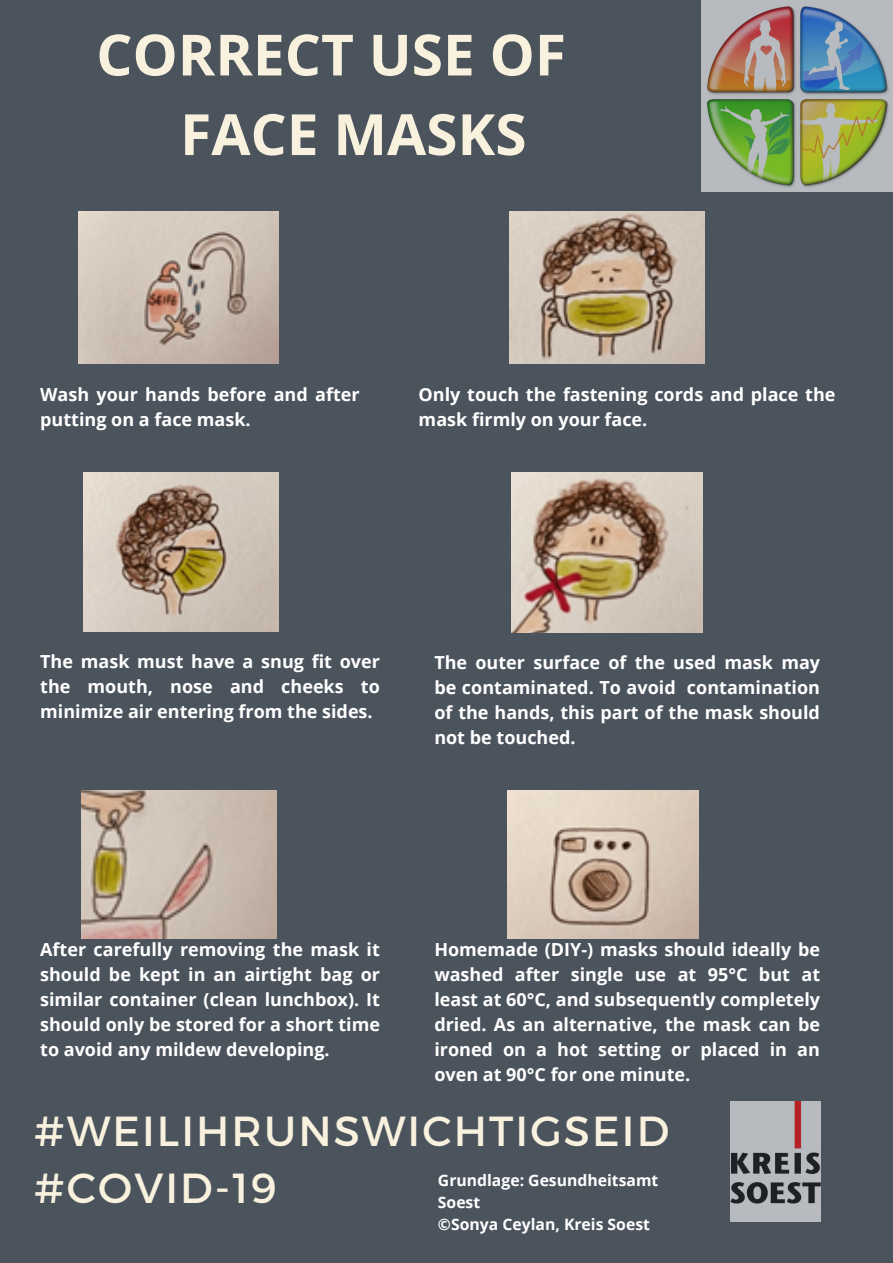
<style>
.page{position:relative;width:893px;height:1263px;background:#4b535d}
.page>*{position:absolute;margin:0;border:0;box-sizing:border-box;transform-origin:0 0}
.t1{font:700 56.93px/79.6px "Open Sans";color:#f8f1dd}
.t2{font:42px/57.4px "Montserrat";letter-spacing:.05em;color:#f8f1dd}
.t3{font:700 18px/25px "Open Sans";color:#fff;text-align:justify}
.t4{font:700 15.75px/22px "Open Sans";color:#fff}
</style>
<div class="page">
<img style="left:702px;top:0;width:191px;height:192px">
<img style="left:731px;top:1101px;width:89px;height:120px">
<img style="left:79px;top:211px;width:199px;height:153px">
<img style="left:509px;top:211px;width:195px;height:153px">
<img style="left:83px;top:472px;width:196px;height:160px">
<img style="left:511px;top:472px;width:192px;height:161px">
<img style="left:507px;top:790px;width:191px;height:148px">
<img style="left:81px;top:790px;width:195px;height:148px">
<h1 class="t1" style="left:180px;top:14px;width:387px;text-indent:-84px">CORRECT USE OF<br>FACE MASKS</h1>
<p class="t3" style="left:40px;top:382px;width:321px">Wash your hands before and after putting on a face mask.</p>
<p class="t3" style="left:419px;top:382px;width:418px">Only touch the fastening cords and place the mask firmly on your face.</p>
<p class="t3" style="left:40px;top:648px;width:341px">The mask must have a snug fit over the mouth, nose and cheeks to minimize air entering from the sides.</p>
<p class="t3" style="left:434px;top:649px;width:387px">The outer surface of the used mask may be contaminated. To avoid contamination of the hands, this part of the mask should not be touched.</p>
<p class="t3" style="left:40px;top:936px;width:341px">After carefully removing the mask it should be kept in an airtight bag or similar container (clean lunchbox). It should only be stored for a short time to avoid any mildew developing.</p>
<p class="t3" style="left:434px;top:936px;width:387px">Homemade (DIY-) masks should ideally be washed after single use at 95°C but at least at 60°C, and subsequently completely dried. As an alternative, the mask can be ironed on a hot setting or placed in an oven at 90°C for one minute.</p>
<h2 class="t2" style="left:34px;top:1100px;width:636px">#WEILIHRUNSWICHTIGSEID #COVID-19</h2>
<p class="t4" style="left:438px;top:1168px;width:222px">Grundlage: Gesundheitsamt<br>Soest<br>©Sonya Ceylan, Kreis Soest</p>
</div>
